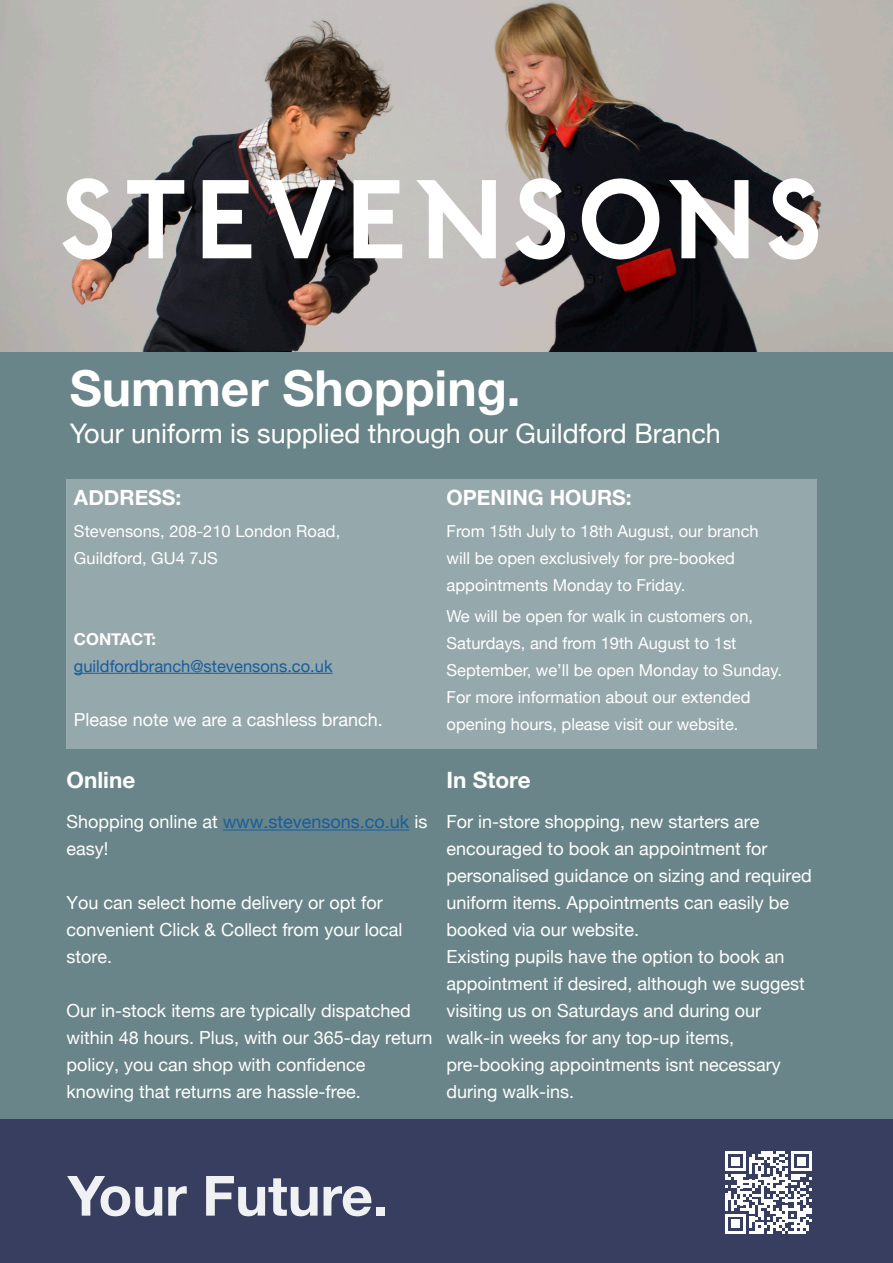
<style>
.page{position:relative;width:893px;height:1263px;background:#fff}
.page>*{position:absolute;margin:0;border:0;box-sizing:border-box;transform-origin:0 0}
.t1{font:700 55.5px "Helvetica Neue";color:#fff}
.t2{font:700 49.5px "Helvetica Neue";color:#fff}
.t3{font:27px "Helvetica Neue";color:#fff}
.t4{font:700 22.5px "Helvetica Neue";color:#fff}
.t5{font:700 21px "Helvetica Neue";color:#fff}
.t6{font:18px/27px "Helvetica Neue";color:#fff}
.t7{font:16.5px/27px "Helvetica Neue";color:#fff}
.t8{font:16.5px "Helvetica Neue";color:#175d9e}
.t9{font:700 16.5px "Helvetica Neue";color:#fff}
.s1{color:#175d9e}
</style>
<div class="page">
<img style="left:0;top:0;width:893px;height:353px">
<div style="left:0;top:1119px;width:893px;height:144px;background:#383e5f"></div>
<div style="left:0;top:353px;width:893px;height:766px;background:#6a8589"></div>
<svg style="left:62px;top:178px;width:50px;height:82px"></svg>
<svg style="left:127px;top:180px;width:57px;height:78px"></svg>
<svg style="left:203px;top:180px;width:48px;height:78px"></svg>
<svg style="left:266px;top:180px;width:70px;height:78px"></svg>
<svg style="left:354px;top:180px;width:48px;height:78px"></svg>
<svg style="left:515px;top:178px;width:50px;height:82px"></svg>
<svg style="left:582px;top:178px;width:77px;height:81px"></svg>
<svg style="left:768px;top:178px;width:50px;height:82px"></svg>
<svg style="left:669px;top:180px;width:79px;height:78px"></svg>
<svg style="left:416px;top:180px;width:80px;height:78px"></svg>
<div style="left:67px;top:479px;width:750px;height:269px;background:#95a8ab"></div>
<hr style="left:74px;top:673px;width:259px;height:1px;background:#175d9e">
<svg style="left:725px;top:1151px;width:87px;height:83px"></svg>
<hr style="left:223px;top:829px;width:186px;height:1px;background:#175d9e">
<p class="t2" style="left:70px;top:350px;width:452px">Summer Shopping.</p>
<p class="t3" style="left:70px;top:414px;width:653px">Your uniform is supplied through our Guildford Branch</p>
<p class="t5" style="left:74px;top:481px;width:109px">ADDRESS:</p>
<p class="t7" style="left:74px;top:518px;width:268px">Stevensons, 208-210 London Road,</p>
<p class="t7" style="left:74px;top:545px;width:145px">Guildford, GU4 7JS</p>
<p class="t9" style="left:74px;top:626px;width:84px">CONTACT:</p>
<p class="t8" style="left:74px;top:654px;width:260px">guildfordbranch@stevensons.co.uk</p>
<p class="t6" style="left:74px;top:707px;width:310px">Please note we are a cashless branch.</p>
<p class="t4" style="left:67px;top:762px;width:70px">Online</p>
<p class="t6" style="left:67px;top:809px;width:362px">Shopping online at <span class="s1">www.stevensons.co.uk</span> is easy!</p>
<p class="t6" style="left:67px;top:890px;width:337px">You can select home delivery or opt for convenient Click &amp; Collect from your local store.</p>
<p class="t6" style="left:67px;top:998px;width:367px">Our in-stock items are typically dispatched within 48 hours. Plus, with our 365-day return policy, you can shop with confidence</p>
<p class="t6" style="left:67px;top:1079px;width:296px">knowing that returns are hassle-free.</p>
<p class="t5" style="left:447px;top:481px;width:187px">OPENING HOURS:</p>
<p class="t7" style="left:447px;top:518px;width:314px">From 15th July to 18th August, our branch will be open exclusively for pre-booked appointments Monday to Friday.</p>
<p class="t7" style="left:447px;top:603px;width:337px">We will be open for walk in customers on, Saturdays, and from 19th August to 1st September, we’ll be open Monday to Sunday.<br>For more information about our extended opening hours, please visit our website.</p>
<p class="t4" style="left:447px;top:762px;width:86px">In Store</p>
<p class="t6" style="left:447px;top:809px;width:367px">For in-store shopping, new starters are encouraged to book an appointment for personalised guidance on sizing and required uniform items. Appointments can easily be booked via our website.</p>
<p class="t6" style="left:447px;top:944px;width:360px">Existing pupils have the option to book an appointment if desired, although we suggest visiting us on Saturdays and during our</p>
<p class="t6" style="left:447px;top:1025px;width:289px">walk-in weeks for any top-up items,</p>
<p class="t6" style="left:447px;top:1052px;width:336px">pre-booking appointments isnt necessary during walk-ins.</p>
<h1 class="t1" style="left:68px;top:1152px;width:322px">Your Future.</h1>
</div>
